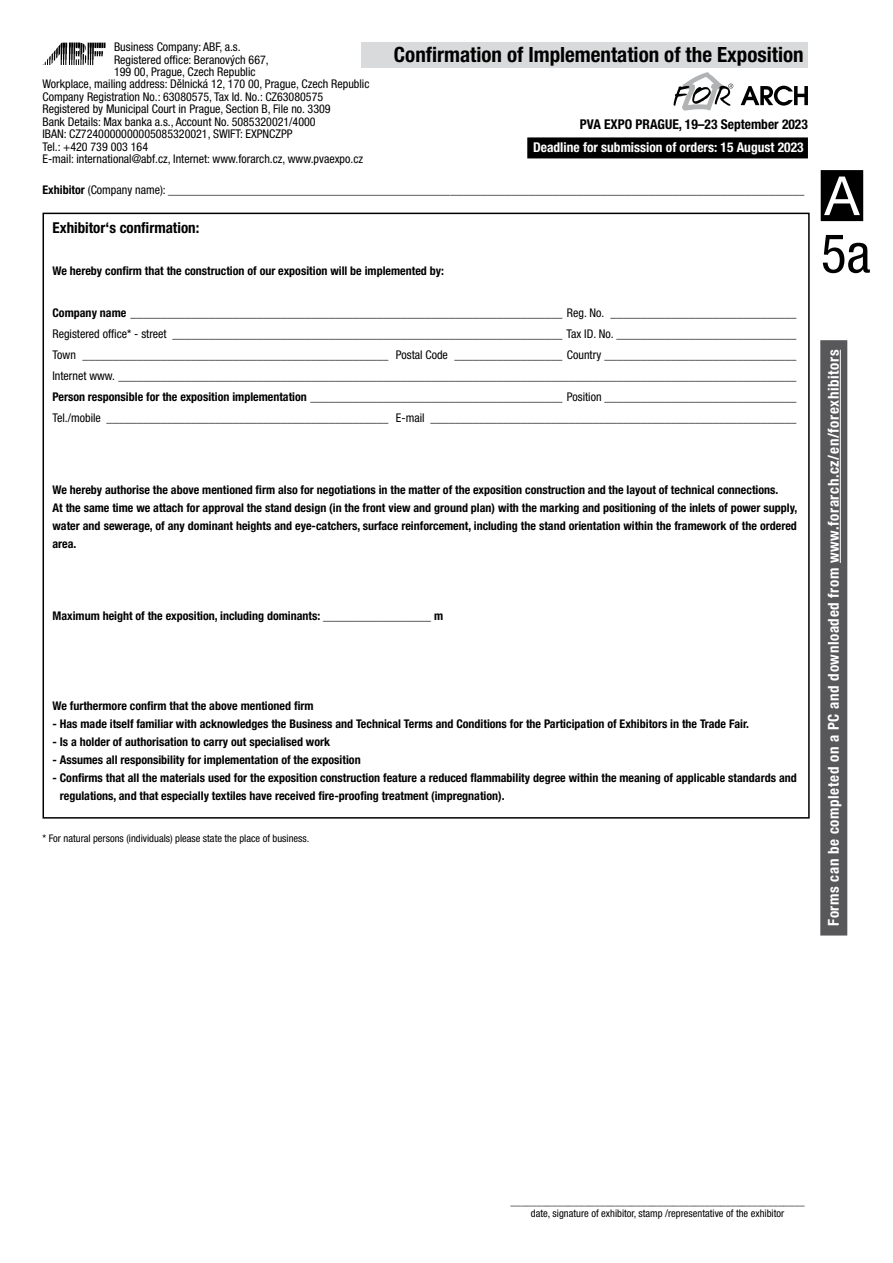
<style>
.page{position:relative;width:893px;height:1263px;background:#fff}
.page>*{position:absolute;margin:0;border:0;box-sizing:border-box;transform-origin:0 0}
.t1{font:condensed 54px "Helvetica Neue LT Pro";color:#000}
.t2{font:54px "Helvetica Neue LT Pro";color:#fff}
.t3{font:700 condensed 21px "Helvetica Neue LT Pro";color:#000}
.t4{font:700 condensed 15px "Helvetica Neue LT Pro";letter-spacing:.04em;color:#fff}
.t5{font:700 condensed 15px "Helvetica Neue LT Pro";color:#000}
.t6{font:700 condensed 13.5px "Helvetica Neue LT Pro";color:#fff}
.t7{font:700 condensed 13.5px "Helvetica Neue LT Pro";color:#000}
.t8{font:condensed 12px/21px "Helvetica Neue LT Pro";color:#000;text-align:justify}
.t9{font:700 condensed 12px/18px "Helvetica Neue LT Pro";color:#000}
.t10{font:condensed 10.5px/12px "Helvetica Neue LT Pro";color:#000;text-align:center}
.s1{font-weight:700}
</style>
<div class="page">
<div style="left:820px;top:340px;width:27px;height:595px;background:#58585a"></div>
<hr style="left:840px;top:350px;width:1px;height:213px;background:#fff">
<div style="left:821px;top:170px;width:42px;height:51px;background:#000"></div>
<svg style="left:43px;top:42px;width:63px;height:23px"></svg>
<div style="left:527px;top:137px;width:281px;height:21px;background:#000"></div>
<svg style="left:673px;top:72px;width:60px;height:39px"></svg>
<svg style="left:741px;top:86px;width:67px;height:20px"></svg>
<div style="left:361px;top:43px;width:447px;height:25px;background:#d9dadb"></div>
<p class="t8" style="left:114px;top:36px;width:128px">Business Company: ABF, a.s.</p>
<p class="t8" style="left:114px;top:49px;width:156px">Registered office: Beranových 667,</p>
<p class="t8" style="left:114px;top:61px;width:143px">199 00, Prague, Czech Republic</p>
<p class="t8" style="left:43px;top:74px;width:328px">Workplace, mailing address: Dělnická 12, 170 00, Prague, Czech Republic</p>
<p class="t8" style="left:43px;top:86px;width:282px">Company Registration No.: 63080575, Tax Id. No.: CZ63080575</p>
<p class="t8" style="left:43px;top:99px;width:290px">Registered by Municipal Court in Prague, Section B, File no. 3309</p>
<p class="t8" style="left:43px;top:111px;width:275px">Bank Details: Max banka a.s., Account No. 5085320021/4000</p>
<p class="t8" style="left:43px;top:123px;width:252px">IBAN: CZ7240000000005085320021, SWIFT: EXPNCZPP</p>
<p class="t8" style="left:43px;top:136px;width:107px">Tel.: +420 739 003 164</p>
<p class="t8" style="left:43px;top:148px;width:322px">E-mail: international@abf.cz, Internet: www.forarch.cz, www.pvaexpo.cz</p>
<h2 class="t3" style="left:394px;top:42px;width:411px">Confirmation of Implementation of the Exposition</h2>
<p class="t7" style="left:580px;top:116px;width:230px">PVA EXPO PRAGUE, 19–23 September 2023</p>
<p class="t6" style="left:533px;top:139px;width:272px">Deadline for submission of orders: 15 August 2023</p>
<p class="t8" style="left:43px;top:179px;width:763px"><span class="s1">Exhibitor</span> (Company name): __________________________________________________________________________________________________________</p>
<p class="t5" style="left:53px;top:219px;width:148px">Exhibitor‘s confirmation:</p>
<p class="t9" style="left:53px;top:262px;width:393px">We hereby confirm that the construction of our exposition will be implemented by:</p>
<p class="t8" style="left:53px;top:302px;width:745px"><span class="s1">Company name</span> ________________________________________________________________________ Reg. No. _______________________________ Registered office* - street _________________________________________________________________ Tax ID. No. ______________________________ Town ___________________________________________________ Postal Code __________________ Country ________________________________ Internet www. _________________________________________________________________________________________________________________ <span class="s1">Person responsible for the exposition implementation</span> __________________________________________ Position ________________________________ Tel./mobile _______________________________________________ E-mail _____________________________________________________________</p>
<p class="t9" style="left:53px;top:481px;width:746px">We hereby authorise the above mentioned firm also for negotiations in the matter of the exposition construction and the layout of technical connections.<br>At the same time we attach for approval the stand design (in the front view and ground plan) with the marking and positioning of the inlets of power supply, water and sewerage, of any dominant heights and eye-catchers, surface reinforcement, including the stand orientation within the framework of the ordered area.</p>
<p class="t9" style="left:53px;top:607px;width:392px">Maximum height of the exposition, including dominants: __________________ m</p>
<p class="t9" style="left:53px;top:697px;width:262px">We furthermore confirm that the above mentioned firm</p>
<p class="t9" style="left:53px;top:715px;width:698px">- Has made itself familiar with acknowledges the Business and Technical Terms and Conditions for the Participation of Exhibitors in the Trade Fair.</p>
<p class="t9" style="left:53px;top:733px;width:279px">- Is a holder of authorisation to carry out specialised work</p>
<p class="t9" style="left:53px;top:751px;width:310px">- Assumes all responsibility for implementation of the exposition</p>
<p class="t9" style="left:60px;top:769px;width:738px;text-indent:-7px">- Confirms that all the materials used for the exposition construction feature a reduced flammability degree within the meaning of applicable standards and regulations, and that especially textiles have received fire-proofing treatment (impregnation).</p>
<p class="t10" style="left:43px;top:832px;width:268px">* For natural persons (individuals) please state the place of business.</p>
<h1 class="t2" style="left:824px;top:164px;width:36px">A</h1>
<h1 class="t1" style="left:821px;top:222px;width:51px">5a</h1>
<p class="t4" style="left:824px;top:926px;width:578px;rotate:-90deg">Forms can be completed on a PC and downloaded from www.forarch.cz/en/forexhibitors</p>
<p class="t10" style="left:511px;top:1195px;width:295px">________________________________________________________ date, signature of exhibitor, stamp /representative of the exhibitor</p>
</div>
